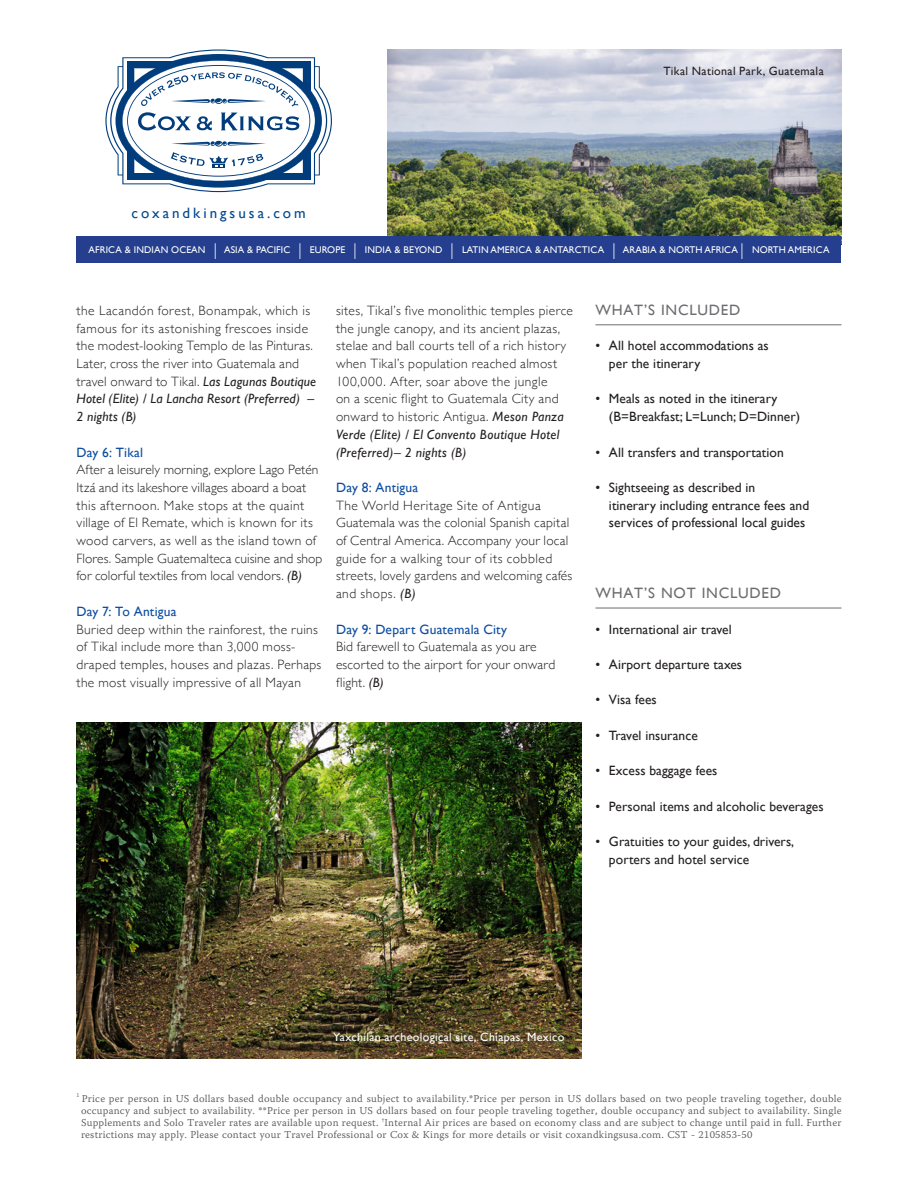
<style>
.page{position:relative;width:918px;height:1188px;background:#fff}
.page>*{position:absolute;margin:0;border:0;box-sizing:border-box;transform-origin:0 0}
.What_s_Included{font:15px "Gill Sans";letter-spacing:.05em;color:#6c6d70}
.t1{font:15px "Gill Sans";letter-spacing:.2em;color:#014990}
.Date_Body{font:300 13.5px/17.7px "Gill Sans";letter-spacing:.025em;color:#231f20}
.t2{font:13.5px/17.7px "Gill Sans";letter-spacing:.005em;color:#231f20}
.Date_Header{font:13.5px "Gill Sans";letter-spacing:.015em;color:#0d4da1}
.Captions_White{font:12px "Gill Sans";letter-spacing:.025em;color:#fff}
.Captions{font:12px "Gill Sans";letter-spacing:.03em;color:#231f20}
.PortsOfCallBody{font:10.5px/12px "Warnock Pro Light Capt";letter-spacing:.02em;color:#57585a;text-align:justify}
.t3{font:9.75px "Gill Sans";letter-spacing:.01em;color:#fff}
.s1{font-size:17.1px}
.s2{font-weight:400;font-style:italic}
</style>
<div class="page">
<img style="left:388px;top:50px;width:453px;height:186px">
<hr style="left:595px;top:324px;width:246px;height:1px;background:#6c6d70">
<hr style="left:595px;top:608px;width:246px;height:1px;background:#6c6d70">
<svg style="left:105px;top:49px;width:227px;height:143px"></svg>
<div style="left:77px;top:236px;width:764px;height:27px;background:#253f8e"></div>
<img style="left:77px;top:722px;width:505px;height:336px">
<p class="Captions" style="left:663px;top:64px;width:162px">Tikal National Park, Guatemala</p>
<p class="t1" style="left:132px;top:204px;width:176px">coxandkingsusa.com</p>
<p class="t3" style="left:88px;top:244px;width:743px">AFRICA &amp; INDIAN OCEAN <span class="s1">|</span> ASIA &amp; PACIFIC <span class="s1">|</span> EUROPE <span class="s1">|</span> INDIA &amp; BEYOND <span class="s1">|</span> LATIN AMERICA &amp; ANTARCTICA <span class="s1">|</span> ARABIA &amp; NORTH AFRICA <span class="s1">|</span> NORTH AMERICA</p>
<p class="Date_Body" style="left:77px;top:301px;width:241px">the Lacandón forest, Bonampak, which is famous for its astonishing frescoes inside the modest-looking Templo de las Pinturas.<br>Later, cross the river into Guatemala and travel onward to Tikal. <span class="s2">Las Lagunas Boutique Hotel (Elite) / La Lancha Resort (Preferred) – 2 nights (B)</span></p>
<p class="Date_Header" style="left:77px;top:444px;width:68px">Day 6: Tikal</p>
<p class="Date_Body" style="left:77px;top:460px;width:248px">After a leisurely morning, explore Lago Petén Itzá and its lakeshore villages aboard a boat this afternoon. Make stops at the quaint village of El Remate, which is known for its wood carvers, as well as the island town of Flores. Sample Guatemalteca cuisine and shop for colorful textiles from local vendors. <span class="s2">(B)</span></p>
<p class="Date_Header" style="left:77px;top:603px;width:102px">Day 7: To Antigua</p>
<p class="Date_Body" style="left:77px;top:620px;width:246px">Buried deep within the rainforest, the ruins of Tikal include more than 3,000 moss&shy;draped temples, houses and plazas. Perhaps the most visually impressive of all Mayan</p>
<p class="Date_Body" style="left:336px;top:301px;width:238px">sites, Tikal’s five monolithic temples pierce the jungle canopy, and its ancient plazas, stelae and ball courts tell of a rich history when Tikal’s population reached almost 100,000. After, soar above the jungle<br>on a scenic flight to Guatemala City and onward to historic Antigua. <span class="s2">Meson Panza Verde (Elite) / El Convento Boutique Hotel (Preferred)– 2 nights (B)</span></p>
<p class="Date_Header" style="left:336px;top:479px;width:84px">Day 8: Antigua</p>
<p class="Date_Body" style="left:336px;top:496px;width:238px">The World Heritage Site of Antigua Guatemala was the colonial Spanish capital of Central America. Accompany your local guide for a walking tour of its cobbled streets, lovely gardens and welcoming cafés and shops. <span class="s2">(B)</span></p>
<p class="Date_Header" style="left:336px;top:621px;width:173px">Day 9: Depart Guatemala City</p>
<p class="Date_Body" style="left:336px;top:637px;width:221px">Bid farewell to Guatemala as you are escorted to the airport for your onward flight. <span class="s2">(B)</span></p>
<p class="What_s_Included" style="left:595px;top:301px;width:146px">WHAT’S INCLUDED</p>
<p class="t2" style="left:609px;top:337px;width:161px;text-indent:-14px">• All hotel accommodations as per the itinerary</p>
<p class="t2" style="left:609px;top:390px;width:193px;text-indent:-14px">• Meals as noted in the itinerary (B=Breakfast; L=Lunch; D=Dinner)</p>
<p class="t2" style="left:595px;top:443px;width:190px">• All transfers and transportation</p>
<p class="t2" style="left:609px;top:478px;width:202px;text-indent:-14px">• Sightseeing as described in<br>itinerary including entrance fees and services of professional local guides</p>
<p class="What_s_Included" style="left:595px;top:584px;width:187px">WHAT’S NOT INCLUDED</p>
<p class="t2" style="left:595px;top:620px;width:138px">• International air travel</p>
<p class="t2" style="left:595px;top:655px;width:148px">• Airport departure taxes</p>
<p class="t2" style="left:595px;top:691px;width:63px">• Visa fees</p>
<p class="t2" style="left:595px;top:726px;width:104px">• Travel insurance</p>
<p class="t2" style="left:595px;top:762px;width:123px">• Excess baggage fees</p>
<p class="t2" style="left:595px;top:797px;width:230px">• Personal items and alcoholic beverages</p>
<p class="t2" style="left:609px;top:832px;width:187px;text-indent:-14px">• Gratuities to your guides, drivers, porters and hotel service</p>
<p class="Captions_White" style="left:333px;top:1030px;width:233px">Yaxchilan archeological site, Chiapas, Mexico</p>
<p class="PortsOfCallBody" style="left:81px;top:1092px;width:762px;text-indent:-4px"><sup>1</sup> Price per person in US dollars based double occupancy and subject to availability.*Price per person in US dollars based on two people traveling together, double occupancy and subject to availability. **Price per person in US dollars based on four people traveling together, double occupancy and subject to availability. Single Supplements and Solo Traveler rates are available upon request. <sup>†</sup>Internal Air prices are based on economy class and are subject to change until paid in full. Further restrictions may apply. Please contact your Travel Professional or Cox &amp; Kings for more details or visit coxandkingsusa.com. CST - 2105853-50</p>
</div>
